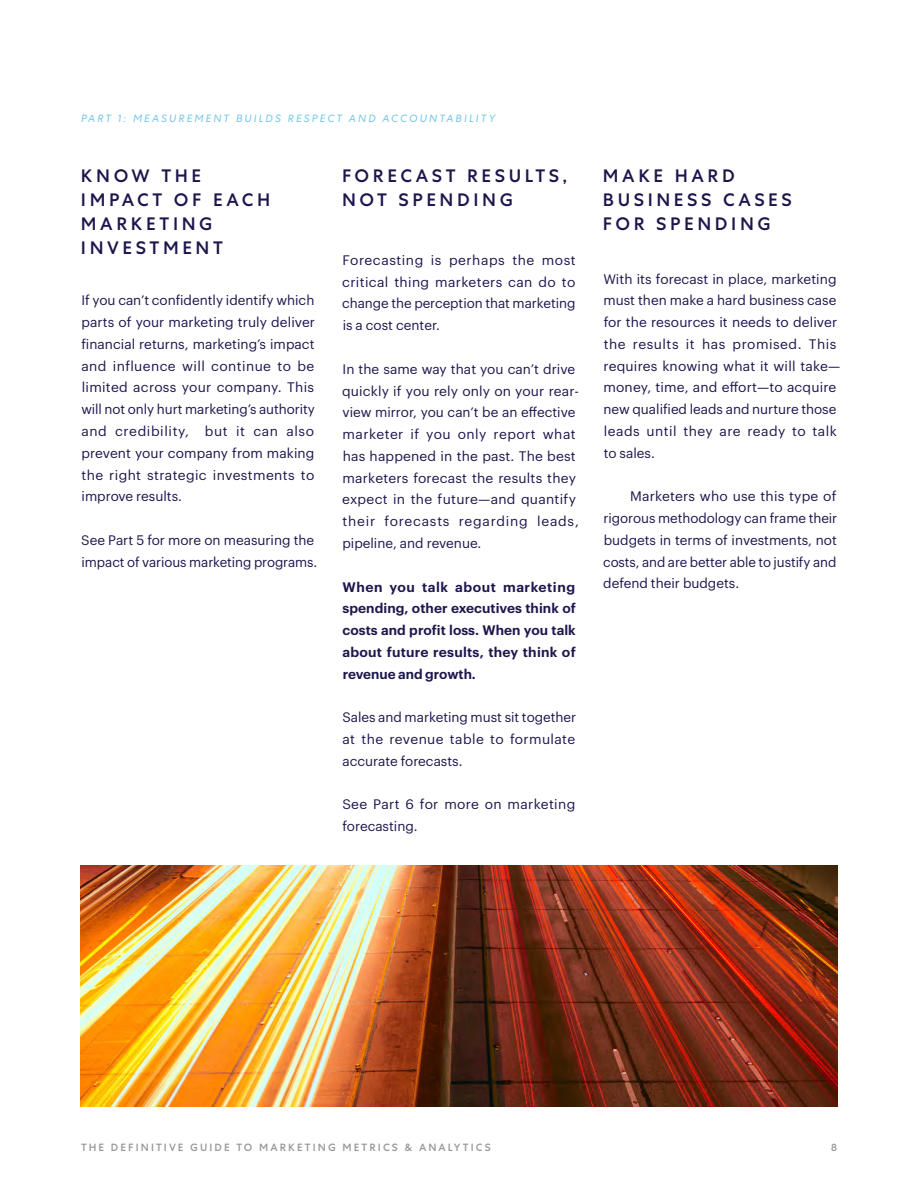
<style>
.page{position:relative;width:918px;height:1188px;background:#fff}
.page>*{position:absolute;margin:0;border:0;box-sizing:border-box;transform-origin:0 0}
.t1{font:500 18px/24px "Centra No 1";letter-spacing:.2em;color:#1c164c}
.t2{font:13.5px/21.8px "Graphik";letter-spacing:.005em;color:#1c164c;text-align:justify}
.t3{font:600 13.5px/21.8px "Graphik";letter-spacing:.01em;color:#1c164c;text-align:justify}
.t4{font:13.5px/21.8px "Graphik";letter-spacing:.025em;color:#1c164c}
.t5{font:500 10.5px "Centra No 1";letter-spacing:.2em;color:#989899}
.t6{font:italic 10.5px "Centra No 1";letter-spacing:.2em;color:#76c6ec}
</style>
<div class="page">
<img style="left:81px;top:865px;width:756px;height:242px">
<p class="t6" style="left:81px;top:112px;width:416px">PART 1: MEASUREMENT BUILDS RESPECT AND ACCOUNTABILITY</p>
<h1 class="t1" style="left:81px;top:164px;width:191px">KNOW THE<br>IMPACT OF EACH<br>MARKETING<br>INVESTMENT</h1>
<h1 class="t1" style="left:342px;top:164px;width:227px">FORECAST RESULTS,<br>NOT SPENDING</h1>
<h1 class="t1" style="left:603px;top:164px;width:190px">MAKE HARD<br>BUSINESS CASES<br>FOR SPENDING</h1>
<p class="t2" style="left:342px;top:248px;width:235px">Forecasting is perhaps the most critical thing marketers can do to change the perception that marketing is a cost center.</p>
<p class="t2" style="left:342px;top:357px;width:238px;text-align:left">In the same way that you can’t drive quickly if you rely only on your rear&shy;view mirror, you can’t be an effective marketer if you only report what has happened in the past. The best marketers forecast the results they expect in the future—and quantify their forecasts regarding leads, pipeline, and revenue.</p>
<p class="t3" style="left:343px;top:575px;width:235px">When you talk about marketing spending, other executives think of costs and profit loss. When you talk about future results, they think of revenue and growth.</p>
<p class="t2" style="left:342px;top:705px;width:235px">Sales and marketing must sit together at the revenue table to formulate accurate forecasts.</p>
<p class="t4" style="left:342px;top:792px;width:234px">See Part 6 for more on marketing forecasting.</p>
<p class="t2" style="left:603px;top:267px;width:239px;text-align:left">With its forecast in place, marketing must then make a hard business case for the resources it needs to deliver the results it has promised. This requires knowing what it will take— money, time, and effort—to acquire new qualified leads and nurture those leads until they are ready to talk to sales.</p>
<p class="t2" style="left:603px;top:484px;width:236px;text-indent:27px">Marketers who use this type of rigorous methodology can frame their budgets in terms of investments, not costs, and are better able to justify and defend their budgets.</p>
<p class="t2" style="left:81px;top:288px;width:235px">If you can’t confidently identify which parts of your marketing truly deliver financial returns, marketing’s impact and influence will continue to be limited across your company. This will not only hurt marketing’s authority and credibility, but it can also prevent your company from making the right strategic investments to improve results.</p>
<p class="t2" style="left:81px;top:528px;width:238px">See Part 5 for more on measuring the impact of various marketing programs.</p>
<p class="t5" style="left:81px;top:1141px;width:411px">THE DEFINITIVE GUIDE TO MARKETING METRICS &amp; ANALYTICS</p>
<p class="t5" style="left:831px;top:1141px;width:7px">8</p>
</div>
